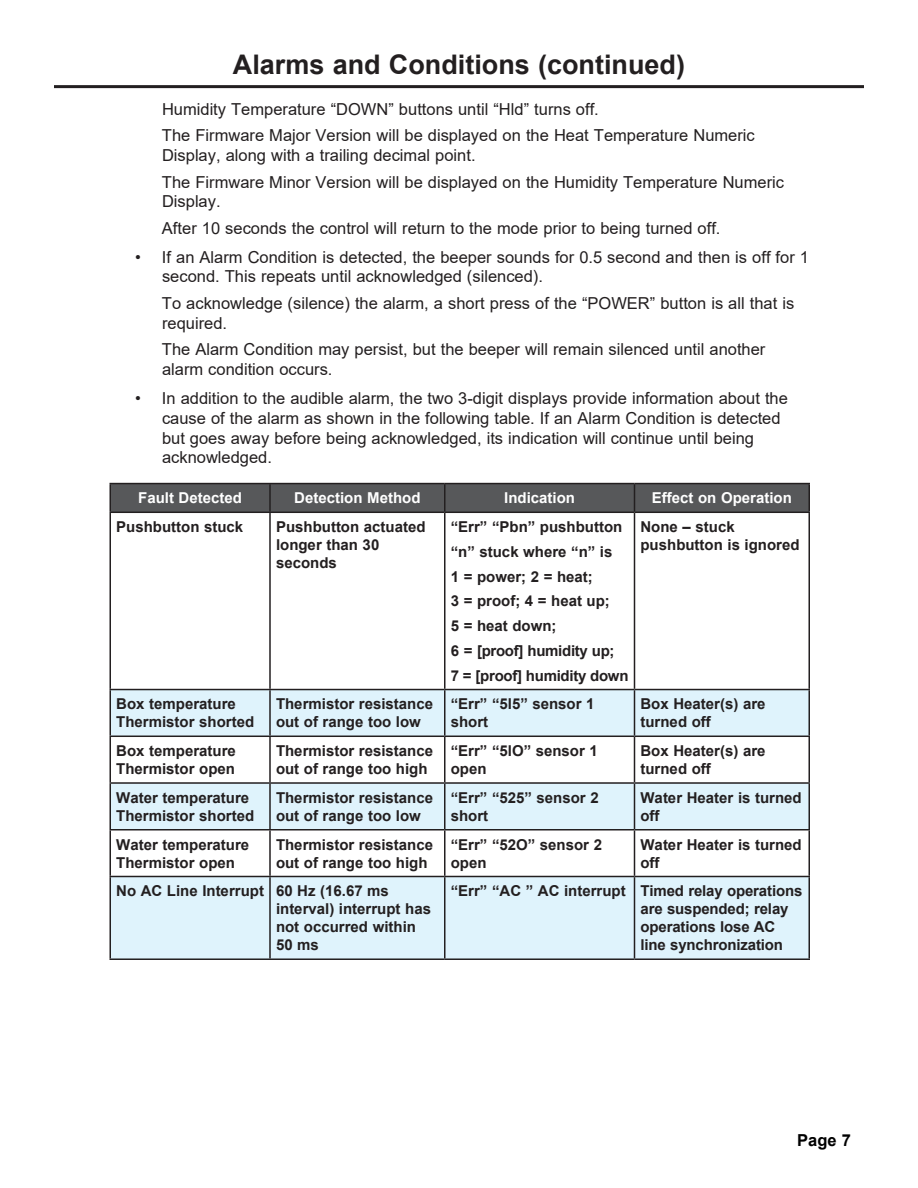
<style>
.page{position:relative;width:918px;height:1188px;background:#fff}
.page>*{position:absolute;margin:0;border:0;box-sizing:border-box;transform-origin:0 0}
.t1{font:700 27px "Arial";color:#231f20}
.body_text{font:16.5px/19.8px "Arial";color:#231f20}
.t2{font:700 16.5px "Arial";color:#000}
.subhead{font:700 15px/18px "Arial";color:#231f20}
.subhead-2{font:700 15px "Arial";color:#fff}
.subhead-3{font:700 15px "Arial";letter-spacing:-.02em;color:#231f20}
</style>
<div class="page">
<hr style="left:54px;top:85px;width:810px;height:3px;background:#231f20">
<svg style="left:111px;top:690px;width:697px;height:268px;fill:#dff3fc"></svg>
<hr style="left:110px;top:483px;width:160px;height:1px;background:#231f20">
<hr style="left:270px;top:483px;width:175px;height:1px;background:#231f20">
<hr style="left:445px;top:483px;width:189px;height:1px;background:#231f20">
<hr style="left:634px;top:483px;width:176px;height:1px;background:#231f20">
<svg style="left:110px;top:484px;width:698px;height:28px;background:#545557"></svg>
<hr style="left:808px;top:484px;width:2px;height:28px;background:#231f20">
<hr style="left:110px;top:512px;width:160px;height:1px;background:#231f20">
<hr style="left:110px;top:513px;width:1px;height:176px;background:#231f20">
<hr style="left:270px;top:512px;width:175px;height:1px;background:#231f20">
<hr style="left:269px;top:513px;width:2px;height:176px;background:#231f20">
<hr style="left:445px;top:512px;width:189px;height:1px;background:#231f20">
<hr style="left:444px;top:513px;width:2px;height:176px;background:#231f20">
<hr style="left:634px;top:512px;width:176px;height:1px;background:#231f20">
<hr style="left:634px;top:513px;width:1px;height:176px;background:#231f20">
<hr style="left:808px;top:513px;width:2px;height:176px;background:#231f20">
<hr style="left:110px;top:689px;width:160px;height:1px;background:#231f20">
<hr style="left:110px;top:690px;width:1px;height:46px;background:#231f20">
<hr style="left:270px;top:689px;width:175px;height:1px;background:#231f20">
<hr style="left:269px;top:690px;width:2px;height:46px;background:#231f20">
<hr style="left:445px;top:689px;width:189px;height:1px;background:#231f20">
<hr style="left:444px;top:690px;width:2px;height:46px;background:#231f20">
<hr style="left:634px;top:689px;width:176px;height:1px;background:#231f20">
<hr style="left:634px;top:690px;width:1px;height:46px;background:#231f20">
<hr style="left:808px;top:690px;width:2px;height:46px;background:#231f20">
<hr style="left:110px;top:736px;width:160px;height:1px;background:#231f20">
<hr style="left:110px;top:737px;width:1px;height:45px;background:#231f20">
<hr style="left:270px;top:736px;width:175px;height:1px;background:#231f20">
<hr style="left:269px;top:737px;width:2px;height:45px;background:#231f20">
<hr style="left:445px;top:736px;width:189px;height:1px;background:#231f20">
<hr style="left:444px;top:737px;width:2px;height:45px;background:#231f20">
<hr style="left:634px;top:736px;width:176px;height:1px;background:#231f20">
<hr style="left:634px;top:737px;width:1px;height:45px;background:#231f20">
<hr style="left:808px;top:737px;width:2px;height:45px;background:#231f20">
<hr style="left:110px;top:782px;width:160px;height:2px;background:#231f20">
<hr style="left:110px;top:784px;width:1px;height:45px;background:#231f20">
<hr style="left:270px;top:782px;width:175px;height:2px;background:#231f20">
<hr style="left:269px;top:784px;width:2px;height:45px;background:#231f20">
<hr style="left:445px;top:782px;width:189px;height:2px;background:#231f20">
<hr style="left:444px;top:784px;width:2px;height:45px;background:#231f20">
<hr style="left:634px;top:782px;width:176px;height:2px;background:#231f20">
<hr style="left:634px;top:784px;width:1px;height:45px;background:#231f20">
<hr style="left:808px;top:784px;width:2px;height:45px;background:#231f20">
<hr style="left:110px;top:829px;width:160px;height:2px;background:#231f20">
<hr style="left:110px;top:831px;width:1px;height:45px;background:#231f20">
<hr style="left:270px;top:829px;width:175px;height:2px;background:#231f20">
<hr style="left:269px;top:831px;width:2px;height:45px;background:#231f20">
<hr style="left:445px;top:829px;width:189px;height:2px;background:#231f20">
<hr style="left:444px;top:831px;width:2px;height:45px;background:#231f20">
<hr style="left:634px;top:829px;width:176px;height:2px;background:#231f20">
<hr style="left:634px;top:831px;width:1px;height:45px;background:#231f20">
<hr style="left:808px;top:831px;width:2px;height:45px;background:#231f20">
<hr style="left:110px;top:876px;width:160px;height:1px;background:#231f20">
<hr style="left:110px;top:877px;width:1px;height:81px;background:#231f20">
<hr style="left:270px;top:876px;width:175px;height:1px;background:#231f20">
<hr style="left:269px;top:877px;width:2px;height:81px;background:#231f20">
<hr style="left:445px;top:876px;width:189px;height:1px;background:#231f20">
<hr style="left:444px;top:877px;width:2px;height:81px;background:#231f20">
<hr style="left:634px;top:876px;width:176px;height:1px;background:#231f20">
<hr style="left:634px;top:877px;width:1px;height:81px;background:#231f20">
<hr style="left:808px;top:877px;width:2px;height:81px;background:#231f20">
<hr style="left:110px;top:958px;width:160px;height:2px;background:#231f20">
<hr style="left:270px;top:958px;width:175px;height:2px;background:#231f20">
<hr style="left:445px;top:958px;width:189px;height:2px;background:#231f20">
<hr style="left:634px;top:958px;width:176px;height:2px;background:#231f20">
<p class="t1" style="left:233px;top:45px;width:454px">Alarms and Conditions (continued)</p>
<p class="body_text" style="left:162px;top:99px;width:438px">Humidity Temperature “DOWN” buttons until “Hld” turns off.</p>
<p class="body_text" style="left:162px;top:125px;width:594px">The Firmware Major Version will be displayed on the Heat Temperature Numeric<br>Display, along with a trailing decimal point.</p>
<p class="body_text" style="left:162px;top:172px;width:624px">The Firmware Minor Version will be displayed on the Humidity Temperature Numeric<br>Display.</p>
<p class="body_text" style="left:162px;top:218px;width:560px">After 10 seconds the control will return to the mode prior to being turned off.</p>
<p class="body_text" style="left:162px;top:247px;width:649px;text-indent:-27px">• If an Alarm Condition is detected, the beeper sounds for 0.5 second and then is off for 1 second. This repeats until acknowledged (silenced).</p>
<p class="body_text" style="left:162px;top:293px;width:634px">To acknowledge (silence) the alarm, a short press of the “POWER” button is all that is required.</p>
<p class="body_text" style="left:162px;top:340px;width:605px">The Alarm Condition may persist, but the beeper will remain silenced until another alarm condition occurs.</p>
<p class="body_text" style="left:162px;top:388px;width:627px;text-indent:-27px">• In addition to the audible alarm, the two 3-digit displays provide information about the cause of the alarm as shown in the following table. If an Alarm Condition is detected but goes away before being acknowledged, its indication will continue until being acknowledged.</p>
<p class="subhead-2" style="left:138px;top:488px;width:105px">Fault Detected</p>
<p class="subhead-2" style="left:294px;top:488px;width:128px">Detection Method</p>
<p class="subhead-2" style="left:504px;top:488px;width:72px">Indication</p>
<p class="subhead-2" style="left:652px;top:488px;width:142px">Effect on Operation</p>
<p class="subhead" style="left:116px;top:518px;width:129px">Pushbutton stuck</p>
<p class="subhead" style="left:276px;top:518px;width:151px">Pushbutton actuated longer than 30 seconds</p>
<p class="subhead" style="left:451px;top:518px;width:173px">“Err” “Pbn” pushbutton</p>
<p class="subhead" style="left:640px;top:518px;width:161px">None – stuck pushbutton is ignored</p>
<p class="subhead" style="left:451px;top:543px;width:163px">“n” stuck where “n” is</p>
<p class="subhead" style="left:451px;top:568px;width:144px">1 = power; 2 = heat;</p>
<p class="subhead" style="left:451px;top:592px;width:161px">3 = proof; 4 = heat up;</p>
<p class="subhead" style="left:451px;top:617px;width:107px">5 = heat down;</p>
<p class="subhead-3" style="left:451px;top:640px;width:165px">6 = [proof] humidity up;</p>
<p class="subhead-3" style="left:451px;top:665px;width:179px">7 = [proof] humidity down</p>
<p class="subhead" style="left:116px;top:695px;width:139px">Box temperature<br>Thermistor shorted</p>
<p class="subhead" style="left:276px;top:695px;width:159px">Thermistor resistance out of range too low</p>
<p class="subhead" style="left:451px;top:695px;width:145px">“Err” “5l5” sensor 1 short</p>
<p class="subhead" style="left:640px;top:695px;width:127px">Box Heater(s) are turned off</p>
<p class="subhead" style="left:116px;top:742px;width:121px">Box temperature<br>Thermistor open</p>
<p class="subhead" style="left:276px;top:742px;width:159px">Thermistor resistance out of range too high</p>
<p class="subhead" style="left:451px;top:742px;width:149px">“Err” “5lO” sensor 1 open</p>
<p class="subhead" style="left:640px;top:742px;width:127px">Box Heater(s) are turned off</p>
<p class="subhead" style="left:116px;top:789px;width:139px">Water temperature<br>Thermistor shorted</p>
<p class="subhead" style="left:276px;top:789px;width:159px">Thermistor resistance out of range too low</p>
<p class="subhead" style="left:451px;top:789px;width:149px">“Err” “525” sensor 2 short</p>
<p class="subhead" style="left:640px;top:789px;width:163px">Water Heater is turned off</p>
<p class="subhead" style="left:116px;top:835px;width:134px">Water temperature<br>Thermistor open</p>
<p class="subhead" style="left:276px;top:835px;width:159px">Thermistor resistance out of range too high</p>
<p class="subhead" style="left:451px;top:835px;width:153px">“Err” “52O” sensor 2 open</p>
<p class="subhead" style="left:640px;top:835px;width:163px">Water Heater is turned off</p>
<p class="subhead" style="left:116px;top:882px;width:149px">No AC Line Interrupt</p>
<p class="subhead" style="left:276px;top:882px;width:157px">60 Hz (16.67 ms interval) interrupt has not occurred within<br>50 ms</p>
<p class="subhead" style="left:451px;top:882px;width:177px">“Err” “AC ” AC interrupt</p>
<p class="subhead" style="left:640px;top:882px;width:163px">Timed relay operations are suspended; relay operations lose AC line synchronization</p>
<p class="t2" style="left:797px;top:1129px;width:55px">Page 7</p>
</div>
